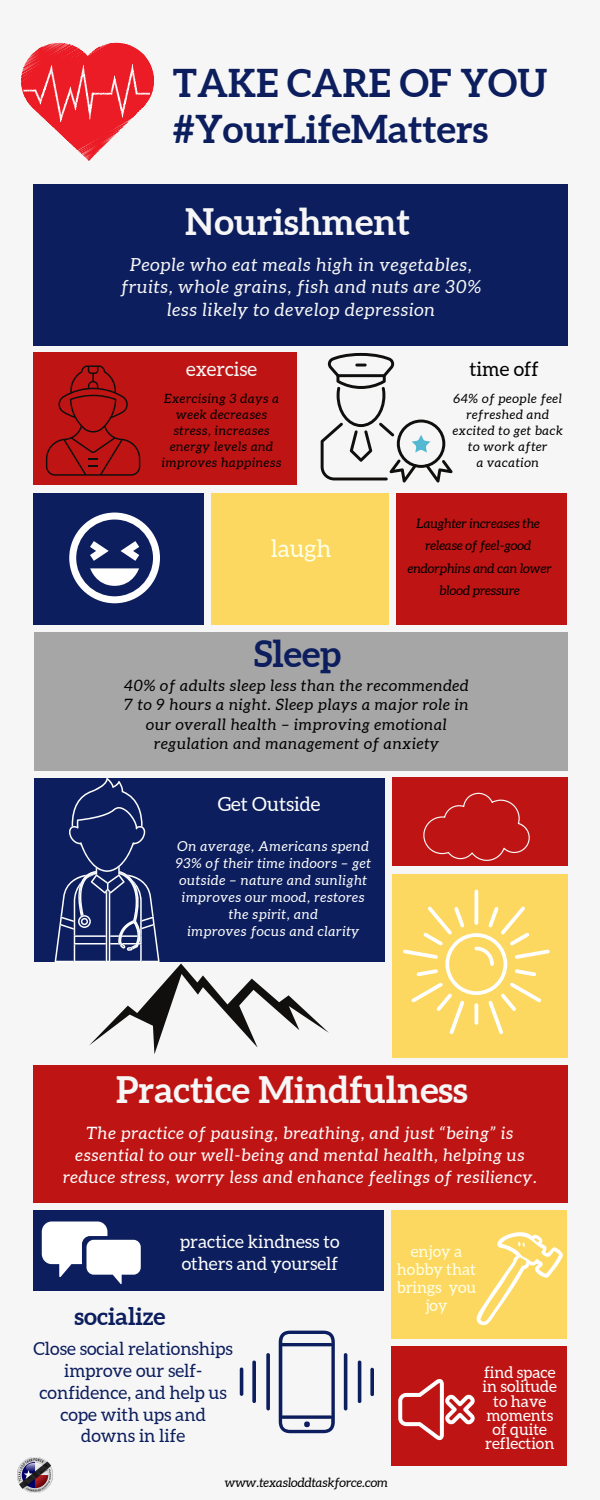
<style>
.page{position:relative;width:600px;height:1500px;background:#f6f6f6}
.page>*{position:absolute;margin:0;border:0;box-sizing:border-box;transform-origin:0 0}
.t1{font:700 38.3px/45.8px "Aleo";color:#0c1e5d}
.t2{font:700 36.5px "Aleo";color:#f6f6f6}
.t3{font:700 36.5px "Aleo";color:#0c1e5d}
.t4{font:700 24px "Aleo";color:#0c1e5d}
.t5{font:24px "Aleo";color:#feffe6}
.t6{font:19.7px "Aleo";color:#fefefe}
.t7{font:19.7px "Aleo";color:#f6f6f6}
.t8{font:19.7px "Aleo";color:#000}
.t9{font:italic 18px/22.5px "Aleo";letter-spacing:.05em;color:#f6f6f6;text-align:center}
.t10{font:18px/21.8px "Aleo";color:#0c1e5d;text-align:center}
.t11{font:18px/21.8px "Aleo";color:#fefefe}
.t12{font:italic 17px/21.8px "Aleo";letter-spacing:.05em;color:#fefefe;text-align:center}
.t13{font:16px/14.2px "Aleo";color:#fff;text-align:center}
.t14{font:16px/18px "Aleo";color:#feffe6;text-align:center}
.t15{font:italic 15.6px/19.5px "Aleo";letter-spacing:.05em;color:#000;text-align:center}
.t16{font:italic 13.7px/17.1px "Aleo";letter-spacing:.05em;color:#fefefe;text-align:center}
.t17{font:italic 13px/22.5px "Aleo";color:#000;text-align:center}
.t18{font:italic 12.8px/16px "Aleo";letter-spacing:.05em;color:#000;text-align:center}
.t19{font:italic 12.8px "Aleo";color:#000}
</style>
<div class="page">
<div style="left:34px;top:352px;width:263px;height:133px;background:#bf1414"></div>
<div style="left:34px;top:493px;width:170px;height:132px;background:#0c1e5d"></div>
<div style="left:212px;top:493px;width:177px;height:132px;background:#fcd860"></div>
<div style="left:397px;top:493px;width:170px;height:132px;background:#bf1414"></div>
<div style="left:33px;top:1210px;width:351px;height:81px;background:#0c1e5d"></div>
<div style="left:392px;top:1210px;width:175px;height:129px;background:#fcd860"></div>
<div style="left:392px;top:1346px;width:175px;height:120px;background:#bf1414"></div>
<div style="left:33px;top:184px;width:535px;height:161px;background:#0c1e5d"></div>
<div style="left:33px;top:1065px;width:535px;height:138px;background:#bf1414"></div>
<div style="left:34px;top:778px;width:351px;height:184px;background:#0c1e5d"></div>
<div style="left:392px;top:778px;width:176px;height:88px;background:#bf1414"></div>
<div style="left:392px;top:874px;width:176px;height:184px;background:#fcd860"></div>
<div style="left:34px;top:632px;width:534px;height:138px;background:#a6a6a6"></div>
<svg style="left:42px;top:1222px;width:99px;height:62px"></svg>
<svg style="left:21px;top:43px;width:133px;height:118px"></svg>
<svg style="left:46px;top:365px;width:94px;height:111px"></svg>
<svg style="left:321px;top:353px;width:132px;height:130px"></svg>
<svg style="left:69px;top:513px;width:91px;height:90px"></svg>
<hr style="left:475px;top:890px;width:3px;height:35px;background:#fff;border-radius:2px">
<svg style="left:403px;top:906px;width:147px;height:128px"></svg>
<svg style="left:55px;top:778px;width:274px;height:276px"></svg>
<svg style="left:279px;top:1331px;width:56px;height:102px"></svg>
<svg style="left:266px;top:1353px;width:4px;height:57px"></svg>
<svg style="left:252px;top:1361px;width:4px;height:42px"></svg>
<hr style="left:240px;top:1368px;width:3px;height:28px;background:#0c1e5d;border-radius:2px">
<hr style="left:344px;top:1353px;width:3px;height:57px;background:#0c1e5d;border-radius:2px">
<hr style="left:358px;top:1361px;width:3px;height:42px;background:#0c1e5d;border-radius:2px">
<svg style="left:370px;top:1368px;width:4px;height:28px"></svg>
<svg style="left:423px;top:793px;width:107px;height:68px"></svg>
<svg style="left:477px;top:1232px;width:86px;height:93px"></svg>
<svg style="left:398px;top:1379px;width:77px;height:61px"></svg>
<img style="left:17px;top:1458px;width:36px;height:35px">
<h1 class="t1" style="left:173px;top:60px;width:376px">TAKE CARE OF YOU #YourLifeMatters</h1>
<h2 class="t2" style="left:185px;top:201px;width:226px">Nourishment</h2>
<p class="t9" style="left:121px;top:253px;width:361px">People who eat meals high in vegetables, fruits, whole grains, fish and nuts are 30% less likely to develop depression</p>
<p class="t7" style="left:186px;top:358px;width:73px">exercise</p>
<p class="t8" style="left:469px;top:358px;width:71px">time off</p>
<p class="t18" style="left:162px;top:391px;width:121px">Exercising 3 days a week decreases stress, increases energy levels and improves happiness</p>
<p class="t18" style="left:453px;top:391px;width:112px">64% of people feel refreshed and excited to get back to work after<br>a vacation</p>
<h3 class="t5" style="left:271px;top:535px;width:62px">laugh</h3>
<h2 class="t3" style="left:254px;top:633px;width:89px">Sleep</h2>
<p class="t17" style="left:408px;top:512px;width:145px">Laughter increases the release of feel-good endorphins and can lower blood pressure</p>
<p class="t15" style="left:124px;top:675px;width:346px">40% of adults sleep less than the recommended 7 to 9 hours a night. Sleep plays a major role in our overall health – improving emotional regulation and management of anxiety</p>
<p class="t6" style="left:218px;top:793px;width:104px">Get Outside</p>
<p class="t16" style="left:176px;top:838px;width:197px">On average, Americans spend<br>93% of their time indoors – get outside – nature and sunlight improves our mood, restores the spirit, and<br>improves focus and clarity</p>
<h2 class="t2" style="left:116px;top:1069px;width:353px">Practice Mindfulness</h2>
<p class="t12" style="left:63px;top:1122px;width:475px">The practice of pausing, breathing, and just “being” is essential to our well-being and mental health, helping us reduce stress, worry less and enhance feelings of resiliency.</p>
<h3 class="t4" style="left:75px;top:1302px;width:92px">socialize</h3>
<p class="t11" style="left:180px;top:1231px;width:161px">practice kindness to others and yourself</p>
<p class="t10" style="left:34px;top:1338px;width:201px">Close social relationships improve our self&shy;confidence, and help us cope with ups and downs in life</p>
<p class="t14" style="left:397px;top:1242px;width:81px">enjoy a hobby that brings you joy</p>
<p class="t13" style="left:483px;top:1365px;width:76px">find space in solitude to have moments of quite reflection</p>
<p class="t19" style="left:225px;top:1476px;width:165px">www.texasloddtaskforce.com</p>
</div>
